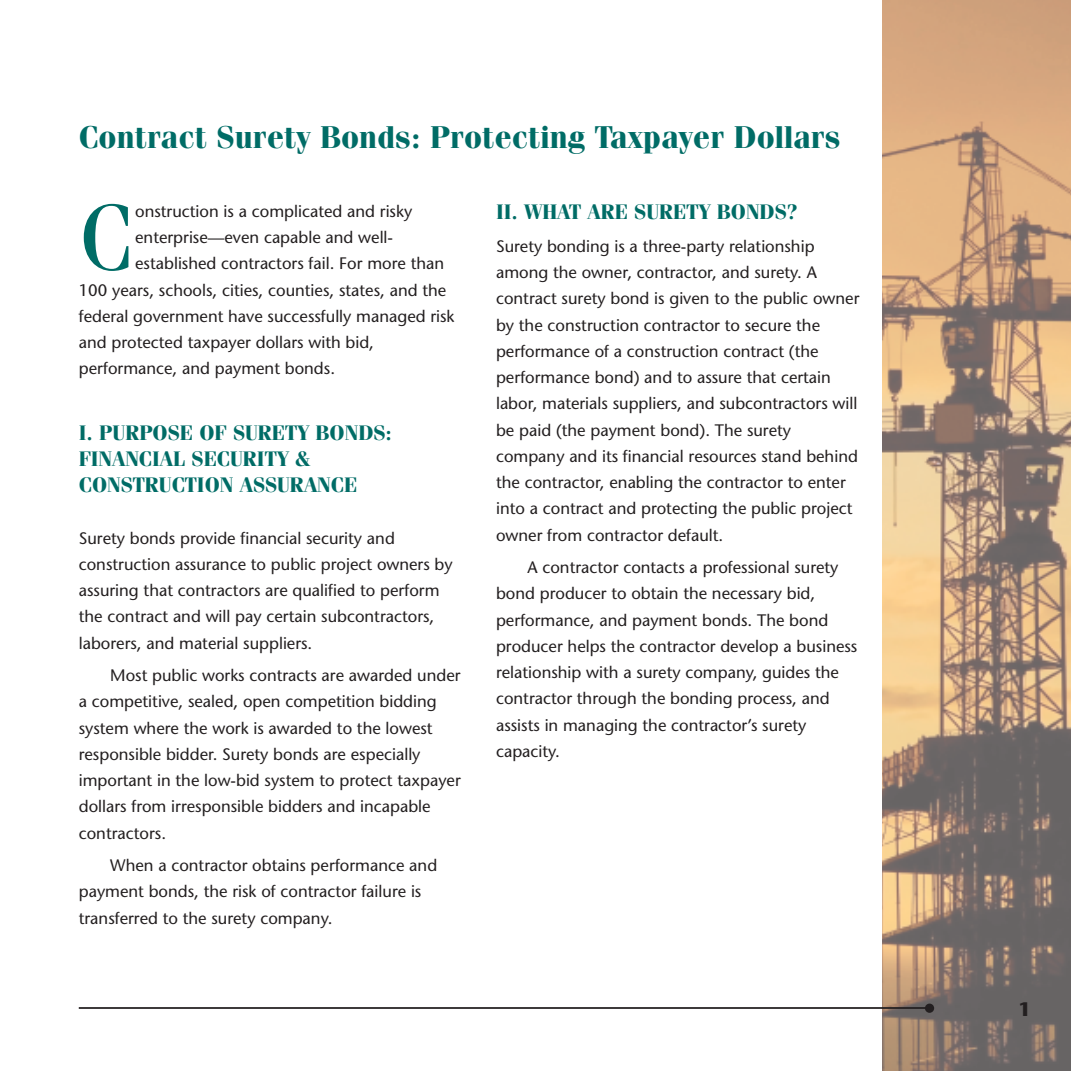
<style>
.page{position:relative;width:1071px;height:1071px;background:#fff}
.page>*{position:absolute;margin:0;border:0;box-sizing:border-box;transform-origin:0 0}
.t1{font:92.75px "Fenice";color:#006c66}
.t2{font:700 31.5px "Fenice";color:#006c66}
.t3{font:700 21px/26.2px "Fenice";color:#006c66}
.t4{font:700 19.25px "Stone Sans";color:#231f20}
.t5{font:16.62px/26.2px "Stone Sans";color:#231f20}
</style>
<div class="page">
<img style="left:882px;top:0;width:189px;height:1071px">
<hr style="left:79px;top:1007px;width:850px;height:2px;background:#231f20">
<div style="left:925px;top:1004px;width:9px;height:9px;background:#231f20;border-radius:50%"></div>
<h2 class="t2" style="left:79px;top:126px;width:763px">Contract Surety Bonds: Protecting Taxpayer Dollars</h2>
<h1 class="t1" style="left:79px;top:205px;width:58px">C</h1>
<p class="t5" style="left:135px;top:200px;width:279px">onstruction is a complicated and risky</p>
<p class="t5" style="left:135px;top:226px;width:259px">enterprise—even capable and well-</p>
<p class="t5" style="left:135px;top:252px;width:310px">established contractors fail. For more than</p>
<p class="t5" style="left:79px;top:279px;width:369px">100 years, schools, cities, counties, states, and the</p>
<p class="t5" style="left:79px;top:305px;width:377px">federal government have successfully managed risk</p>
<p class="t5" style="left:79px;top:331px;width:297px">and protected taxpayer dollars with bid,</p>
<p class="t5" style="left:79px;top:357px;width:258px">performance, and payment bonds.</p>
<p class="t3" style="left:79px;top:421px;width:315px">I. PURPOSE OF SURETY BONDS:<br>FINANCIAL SECURITY &amp;<br>CONSTRUCTION ASSURANCE</p>
<p class="t5" style="left:79px;top:526px;width:375px">Surety bonds provide financial security and construction assurance to public project owners by assuring that contractors are qualified to perform the contract and will pay certain subcontractors, laborers, and material suppliers.</p>
<p class="t5" style="left:79px;top:664px;width:384px;text-indent:31px">Most public works contracts are awarded under a competitive, sealed, open competition bidding system where the work is awarded to the lowest responsible bidder. Surety bonds are especially important in the low-bid system to protect taxpayer dollars from irresponsible bidders and incapable contractors.</p>
<p class="t5" style="left:79px;top:854px;width:360px;text-indent:31px">When a contractor obtains performance and payment bonds, the risk of contractor failure is transferred to the surety company.</p>
<p class="t3" style="left:496px;top:201px;width:303px">II. WHAT ARE SURETY BONDS?</p>
<p class="t5" style="left:496px;top:235px;width:365px">Surety bonding is a three-party relationship among the owner, contractor, and surety. A contract surety bond is given to the public owner by the construction contractor to secure the performance of a construction contract (the performance bond) and to assure that certain labor, materials suppliers, and subcontractors will be paid (the payment bond). The surety company and its financial resources stand behind the contractor, enabling the contractor to enter into a contract and protecting the public project owner from contractor default.</p>
<p class="t5" style="left:496px;top:556px;width:363px;text-indent:31px">A contractor contacts a professional surety bond producer to obtain the necessary bid, performance, and payment bonds. The bond producer helps the contractor develop a business relationship with a surety company, guides the contractor through the bonding process, and assists in managing the contractor’s surety capacity.</p>
<p class="t4" style="left:1019px;top:1002px;width:14px">1</p>
</div>
